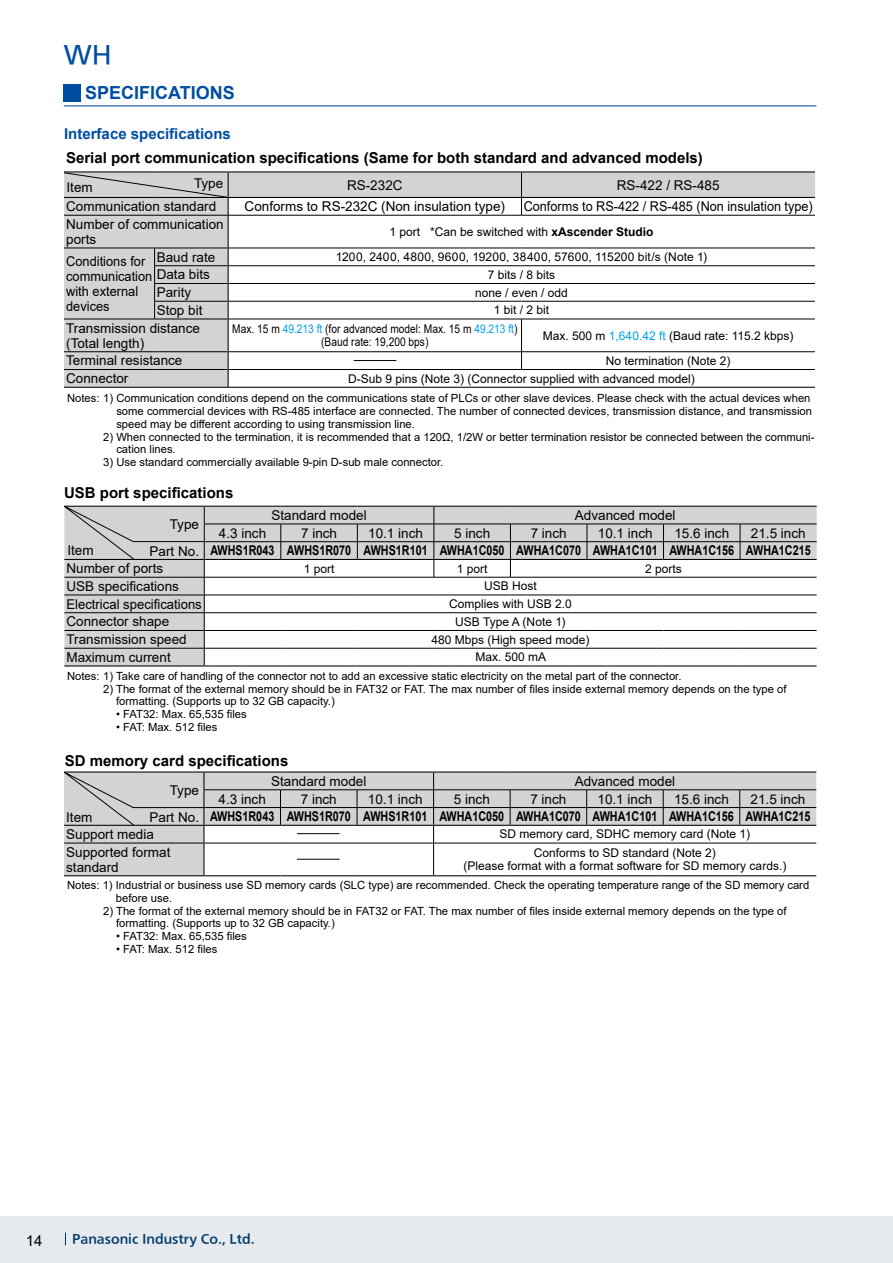
<style>
.page{position:relative;width:893px;height:1263px;background:#fff}
.page>*{position:absolute;margin:0;border:0;box-sizing:border-box;transform-origin:0 0}
.t1{font:24px "PUD Sans serif M";color:#004ea2}
.t2{font:700 18px "Arial";color:#004ea2}
.t3{font:700 15px "Arial";color:#000}
.t4{font:700 15px "Arial";color:#004ea2}
.t5{font:15px "Arial";color:#000}
.t6{font:13.5px/15px "Arial";color:#000}
.t7{font:700 13.5px "Arial";color:#000;scale:.8 1}
.t8{font:13.5px/15px "Arial";color:#000;scale:.95 1}
.t9{font:13.5px "Arial";color:#000;scale:.94 1}
.t10{font:12px/13.5px "Arial";color:#000;text-align:center}
.t11{font:12px/13.5px "Arial";color:#000;text-align:center;scale:.85 1}
.t12{font:12px "Arial";letter-spacing:.02em;color:#000}
.t13{font:12px "PUD Sans serif B";color:#003b69}
.t14{font:11.25px/12.8px "Arial";color:#000}
.s1{font-weight:700}
.s2{color:#00a0e9}
</style>
<div class="page">
<div style="left:0;top:1216px;width:893px;height:47px;background:#e6eaef"></div>
<svg style="left:65px;top:1233px;width:1px;height:12px"></svg>
<svg style="left:64px;top:505px;width:753px;height:161px"></svg>
<hr style="left:64px;top:171px;width:91px;height:1px;background:#000">
<hr style="left:155px;top:171px;width:73px;height:1px;background:#000">
<hr style="left:228px;top:171px;width:293px;height:1px;background:#000">
<hr style="left:521px;top:171px;width:294px;height:1px;background:#000">
<hr style="left:64px;top:387px;width:91px;height:1px;background:#000">
<hr style="left:155px;top:387px;width:73px;height:1px;background:#000">
<hr style="left:228px;top:387px;width:293px;height:1px;background:#000">
<hr style="left:521px;top:387px;width:294px;height:1px;background:#000">
<svg style="left:64px;top:172px;width:751px;height:215px"></svg>
<hr style="left:354px;top:360px;width:42px;height:1px;background:#000">
<hr style="left:64px;top:105px;width:752px;height:1px;background:#004ea2">
<div style="left:64px;top:84px;width:17px;height:17px;background:#004ea2"></div>
<svg style="left:64px;top:771px;width:752px;height:105px"></svg>
<h1 class="t1" style="left:64px;top:38px;width:49px">WH</h1>
<h2 class="t2" style="left:85px;top:80px;width:151px">SPECIFICATIONS</h2>
<h3 class="t4" style="left:64px;top:123px;width:168px">Interface specifications</h3>
<h3 class="t3" style="left:66px;top:147px;width:638px">Serial port communication specifications (Same for both standard and advanced models)</h3>
<p class="t6" style="left:347px;top:177px;width:57px">RS-232C</p>
<p class="t6" style="left:617px;top:177px;width:104px">RS-422 / RS-485</p>
<p class="t6" style="left:66px;top:199px;width:152px">Communication standard</p>
<p class="t6" style="left:245px;top:199px;width:262px">Conforms to RS-232C (Non insulation type)</p>
<p class="t9" style="left:524px;top:197px;width:309px">Conforms to RS-422 / RS-485 (Non insulation type)</p>
<p class="t6" style="left:66px;top:217px;width:159px">Number of communication ports</p>
<p class="t10" style="left:389px;top:225px;width:266px">1 port *Can be switched with <span class="s1">xAscender Studio</span></p>
<p class="t8" style="left:66px;top:253px;width:92px">Conditions for communication with external devices</p>
<p class="t6" style="left:157px;top:249px;width:60px">Baud rate</p>
<p class="t12" style="left:336px;top:249px;width:373px">1200, 2400, 4800, 9600, 19200, 38400, 57600, 115200 bit/s (Note 1)</p>
<p class="t6" style="left:194px;top:176px;width:31px">Type</p>
<p class="t6" style="left:67px;top:180px;width:28px">Item</p>
<p class="t6" style="left:157px;top:267px;width:55px">Data bits</p>
<p class="t10" style="left:488px;top:268px;width:69px">7 bits / 8 bits</p>
<p class="t6" style="left:157px;top:285px;width:36px">Parity</p>
<p class="t10" style="left:475px;top:286px;width:94px">none / even / odd</p>
<p class="t6" style="left:157px;top:303px;width:47px">Stop bit</p>
<p class="t10" style="left:494px;top:303px;width:57px">1 bit / 2 bit</p>
<p class="t6" style="left:66px;top:320px;width:135px">Transmission distance (Total length)</p>
<p class="t11" style="left:232px;top:322px;width:337px">Max. 15 m <span class="s2">49.213 ft</span> (for advanced model: Max. 15 m <span class="s2">49.213 ft</span>) (Baud rate: 19,200 bps)</p>
<p class="t10" style="left:543px;top:329px;width:252px">Max. 500 m <span class="s2">1,640.42 ft</span> (Baud rate: 115.2 kbps)</p>
<p class="t6" style="left:66px;top:353px;width:118px">Terminal resistance</p>
<p class="t10" style="left:606px;top:354px;width:126px">No termination (Note 2)</p>
<p class="t6" style="left:66px;top:371px;width:64px">Connector</p>
<p class="t10" style="left:348px;top:372px;width:348px">D-Sub 9 pins (Note 3) (Connector supplied with advanced model)</p>
<p class="t14" style="left:116px;top:392px;width:697px;text-indent:-49px">Notes: 1) Communication conditions depend on the communications state of PLCs or other slave devices. Please check with the actual devices when some commercial devices with RS-485 interface are connected. The number of connected devices, transmission distance, and transmission speed may be different according to using transmission line.</p>
<p class="t14" style="left:116px;top:430px;width:700px;text-indent:-13px">2) When connected to the termination, it is recommended that a 120Ω, 1/2W or better termination resistor be connected between the communi&shy;cation lines.</p>
<p class="t14" style="left:103px;top:456px;width:342px">3) Use standard commercially available 9-pin D-sub male connector.</p>
<h3 class="t3" style="left:64px;top:482px;width:171px">USB port specifications</h3>
<p class="t6" style="left:67px;top:543px;width:28px">Item</p>
<p class="t6" style="left:170px;top:517px;width:31px">Type</p>
<p class="t6" style="left:150px;top:543px;width:51px">Part No.</p>
<p class="t6" style="left:271px;top:508px;width:97px">Standard model</p>
<p class="t6" style="left:575px;top:508px;width:102px">Advanced model</p>
<p class="t6" style="left:219px;top:525px;width:49px">4.3 inch</p>
<p class="t6" style="left:301px;top:525px;width:38px">7 inch</p>
<p class="t6" style="left:368px;top:525px;width:56px">10.1 inch</p>
<p class="t6" style="left:454px;top:525px;width:38px">5 inch</p>
<p class="t6" style="left:531px;top:525px;width:38px">7 inch</p>
<p class="t6" style="left:598px;top:525px;width:56px">10.1 inch</p>
<p class="t6" style="left:674px;top:525px;width:56px">15.6 inch</p>
<p class="t6" style="left:751px;top:525px;width:56px">21.5 inch</p>
<p class="t7" style="left:210px;top:541px;width:752px">AWHS1R043 AWHS1R070 AWHS1R101 AWHA1C050 AWHA1C070 AWHA1C101 AWHA1C156 AWHA1C215</p>
<p class="t6" style="left:66px;top:561px;width:98px">Number of ports</p>
<p class="t10" style="left:304px;top:562px;width:32px">1 port</p>
<p class="t10" style="left:457px;top:562px;width:32px">1 port</p>
<p class="t10" style="left:645px;top:562px;width:38px">2 ports</p>
<p class="t6" style="left:66px;top:579px;width:114px">USB specifications</p>
<p class="t10" style="left:484px;top:579px;width:54px">USB Host</p>
<p class="t6" style="left:66px;top:596px;width:137px">Electrical specifications</p>
<p class="t10" style="left:449px;top:597px;width:124px">Complies with USB 2.0</p>
<p class="t6" style="left:66px;top:614px;width:104px">Connector shape</p>
<p class="t10" style="left:455px;top:615px;width:112px">USB Type A (Note 1)</p>
<p class="t6" style="left:66px;top:632px;width:122px">Transmission speed</p>
<p class="t10" style="left:431px;top:633px;width:160px">480 Mbps (High speed mode)</p>
<p class="t6" style="left:66px;top:650px;width:106px">Maximum current</p>
<p class="t10" style="left:475px;top:650px;width:72px">Max. 500 mA</p>
<p class="t14" style="left:67px;top:669px;width:616px">Notes: 1) Take care of handling of the connector not to add an excessive static electricity on the metal part of the connector.</p>
<p class="t14" style="left:116px;top:682px;width:672px;text-indent:-13px">2) The format of the external memory should be in FAT32 or FAT. The max number of files inside external memory depends on the type of formatting. (Supports up to 32 GB capacity.)</p>
<p class="t14" style="left:116px;top:708px;width:132px">• FAT32: Max. 65,535 files</p>
<p class="t14" style="left:116px;top:720px;width:103px">• FAT: Max. 512 files</p>
<h3 class="t3" style="left:65px;top:750px;width:225px">SD memory card specifications</h3>
<p class="t6" style="left:271px;top:773px;width:97px">Standard model</p>
<p class="t6" style="left:575px;top:773px;width:102px">Advanced model</p>
<p class="t6" style="left:219px;top:791px;width:49px">4.3 inch</p>
<p class="t6" style="left:301px;top:791px;width:38px">7 inch</p>
<p class="t6" style="left:368px;top:791px;width:56px">10.1 inch</p>
<p class="t6" style="left:454px;top:791px;width:38px">5 inch</p>
<p class="t6" style="left:530px;top:791px;width:38px">7 inch</p>
<p class="t6" style="left:597px;top:791px;width:56px">10.1 inch</p>
<p class="t6" style="left:674px;top:791px;width:56px">15.6 inch</p>
<p class="t6" style="left:751px;top:791px;width:56px">21.5 inch</p>
<p class="t7" style="left:210px;top:807px;width:752px">AWHS1R043 AWHS1R070 AWHS1R101 AWHA1C050 AWHA1C070 AWHA1C101 AWHA1C156 AWHA1C215</p>
<p class="t6" style="left:66px;top:827px;width:89px">Support media</p>
<p class="t10" style="left:500px;top:827px;width:252px">SD memory card, SDHC memory card (Note 1)</p>
<p class="t6" style="left:66px;top:844px;width:106px">Supported format standard</p>
<p class="t10" style="left:464px;top:846px;width:324px">Conforms to SD standard (Note 2)<br>(Please format with a format software for SD memory cards.)</p>
<p class="t14" style="left:116px;top:879px;width:695px;text-indent:-49px">Notes: 1) Industrial or business use SD memory cards (SLC type) are recommended. Check the operating temperature range of the SD memory card before use.</p>
<p class="t14" style="left:116px;top:904px;width:672px;text-indent:-13px">2) The format of the external memory should be in FAT32 or FAT. The max number of files inside external memory depends on the type of formatting. (Supports up to 32 GB capacity.)</p>
<p class="t14" style="left:116px;top:930px;width:132px">• FAT32: Max. 65,535 files</p>
<p class="t14" style="left:116px;top:942px;width:103px">• FAT: Max. 512 files</p>
<p class="t6" style="left:170px;top:783px;width:31px">Type</p>
<p class="t6" style="left:66px;top:810px;width:28px">Item</p>
<p class="t6" style="left:150px;top:810px;width:51px">Part No.</p>
<h3 class="t5" style="left:26px;top:1230px;width:18px">14</h3>
<p class="t13" style="left:72px;top:1231px;width:184px">Panasonic Industry Co., Ltd.</p>
</div>
